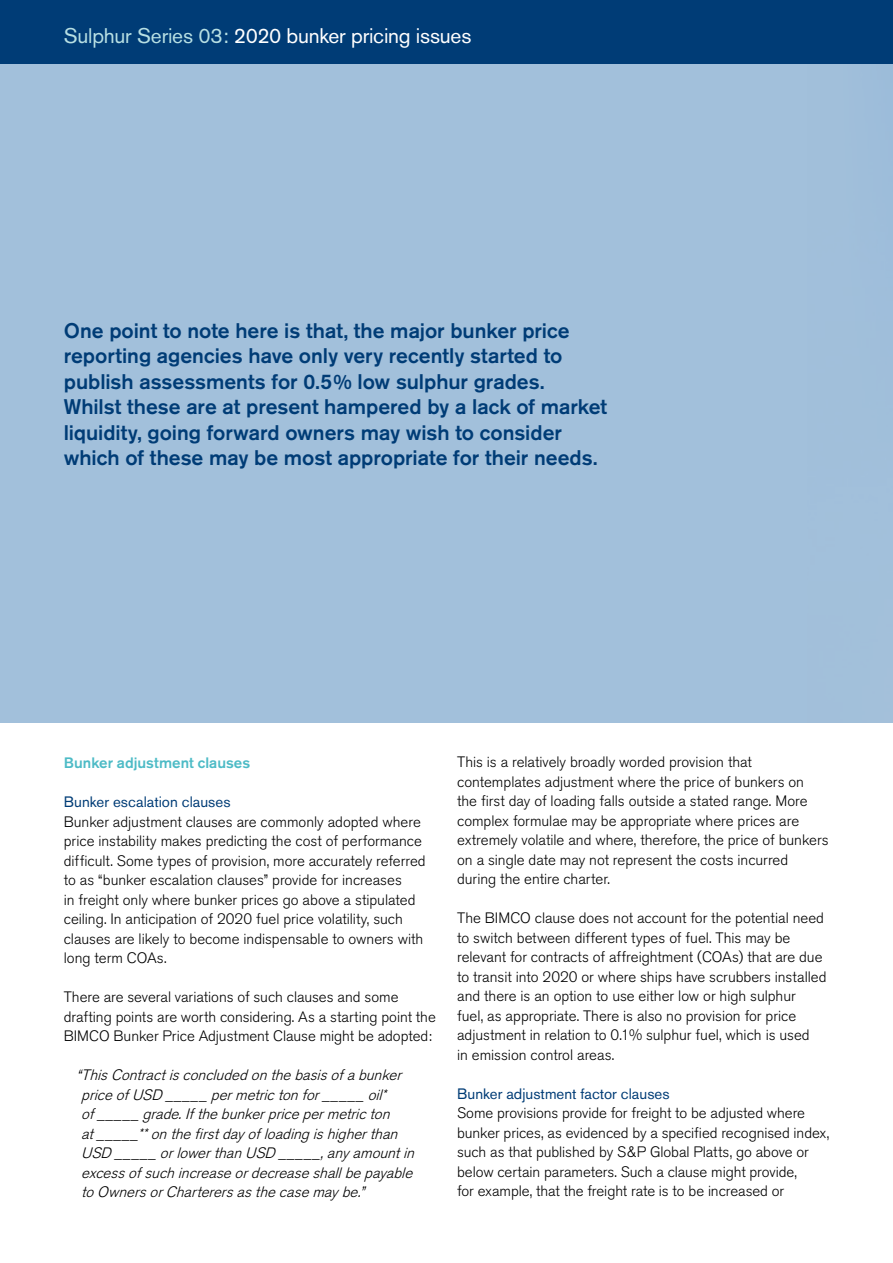
<style>
.page{position:relative;width:893px;height:1263px;background:#fff}
.page>*{position:absolute;margin:0;border:0;box-sizing:border-box;transform-origin:0 0}
.t1{font:500 21px/25.5px "Akzidenz Grotesk BE";color:#003c76}
.t2{font:21px "Akzidenz Grotesk BE";letter-spacing:-.01em;color:#fff}
.t3{font:300 15px/19.5px "Akzidenz Grotesk BE";color:#000}
.t4{font:italic 300 15px/19.5px "Akzidenz Grotesk BE";color:#000}
.t5{font:15px "Akzidenz Grotesk BE";letter-spacing:.005em;color:#003c76}
.t6{font:500 15px "Akzidenz Grotesk BE";color:#4dbbc6}
.s1{color:#b7dfe3}
</style>
<div class="page">
<div style="left:0;top:64px;width:893px;height:658px;background:#a2c0db"></div>
<div style="left:0;top:0;width:893px;height:64px;background:#003c76"></div>
<h1 class="t2" style="left:64px;top:23px;width:409px"><span class="s1">Sulphur Series 03:</span> 2020 bunker pricing issues</h1>
<p class="t1" style="left:64px;top:317px;width:545px">One point to note here is that, the major bunker price reporting agencies have only very recently started to publish assessments for 0.5% low sulphur grades.<br>Whilst these are at present hampered by a lack of market liquidity, going forward owners may wish to consider which of these may be most appropriate for their needs.</p>
<p class="t6" style="left:64px;top:754px;width:188px">Bunker adjustment clauses</p>
<p class="t5" style="left:64px;top:793px;width:168px">Bunker escalation clauses</p>
<p class="t3" style="left:64px;top:812px;width:363px">Bunker adjustment clauses are commonly adopted where price instability makes predicting the cost of performance difficult. Some types of provision, more accurately referred to as “bunker escalation clauses” provide for increases<br>in freight only where bunker prices go above a stipulated ceiling. In anticipation of 2020 fuel price volatility, such clauses are likely to become indispensable to owners with long term COAs.</p>
<p class="t3" style="left:64px;top:987px;width:374px">There are several variations of such clauses and some drafting points are worth considering. As a starting point the<br>BIMCO Bunker Price Adjustment Clause might be adopted:</p>
<p class="t4" style="left:81px;top:1065px;width:339px;text-indent:-5px">“ThisContractisconcludedonthebasisofabunker priceofUSD _____permetrictonfor_____oil* of_____grade.Ifthebunkerpricepermetricton at_____**onthefirstdayofloadingishigherthan USD _____orlowerthanUSD _____,anyamountin excessofsuchincreaseordecreaseshallbepayable toOwnersorCharterersasthecasemaybe.”</p>
<p class="t3" style="left:457px;top:753px;width:373px">This is a relatively broadly worded provision that contemplates adjustment where the price of bunkers on<br>the first day of loading falls outside a stated range. More complex formulae may be appropriate where prices are extremely volatile and where, therefore, the price of bunkers on a single date may not represent the costs incurred during the entire charter.</p>
<p class="t3" style="left:457px;top:909px;width:371px">The BIMCO clause does not account for the potential need to switch between different types of fuel. This may be relevant for contracts of affreightment (COAs) that are due to transit into 2020 or where ships have scrubbers installed and there is an option to use either low or high sulphur<br>fuel, as appropriate. There is also no provision for price adjustment in relation to 0.1% sulphur fuel, which is used<br>in emission control areas.</p>
<p class="t5" style="left:457px;top:1085px;width:214px">Bunker adjustment factor clauses</p>
<p class="t3" style="left:457px;top:1104px;width:374px">Some provisions provide for freight to be adjusted where bunker prices, as evidenced by a specified recognised index, such as that published by S&amp;P Global Platts, go above or below certain parameters. Such a clause might provide,<br>for example, that the freight rate is to be increased or</p>
</div>
